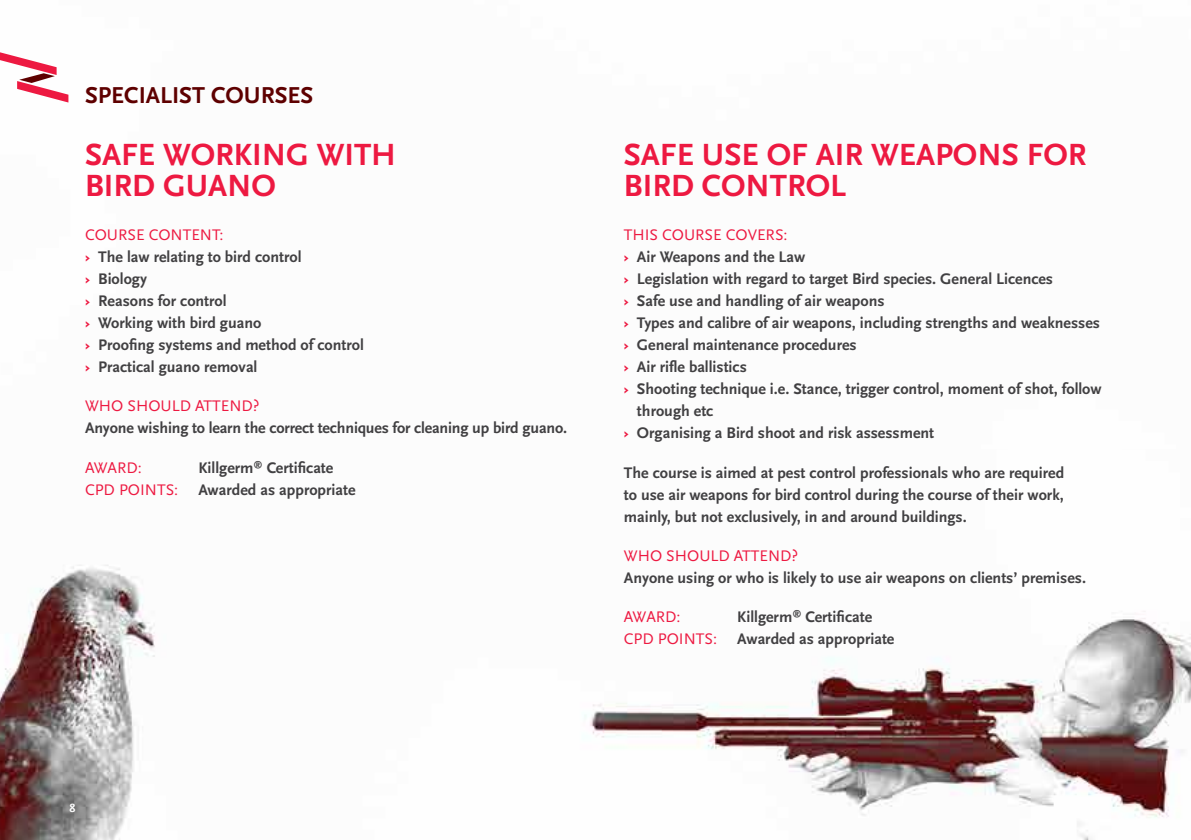
<style>
.page{position:relative;width:1191px;height:840px;background:#fff}
.page>*{position:absolute;margin:0;border:0;box-sizing:border-box;transform-origin:0 0}
.t1{font:700 32px/30px "Scala Sans";color:#ed1941}
.t2{font:700 24px "Scala Sans";color:#5e0000}
.t3{font:700 16px/22px "Scala Sans";color:#414042}
.t4{font:16px "Scala Sans";color:#ed1941}
.t5{font:700 12px "Scala Sans";color:#fff}
.s1{font-weight:400;color:#ed1941}
.s2{color:#ed1941}
</style>
<div class="page">
<img style="left:0;top:565px;width:1191px;height:274px">
<svg style="left:0;top:52px;width:68px;height:50px"></svg>
<h2 class="t2" style="left:85px;top:82px;width:230px">SPECIALIST COURSES</h2>
<h1 class="t1" style="left:85px;top:141px;width:312px">SAFE WORKING WITH<br>BIRD GUANO</h1>
<p class="t3" style="left:85px;top:224px;width:280px"><span class="s1">COURSE CONTENT:<br></span><span class="s2">›</span> The law relating to bird control<br><span class="s2">›</span> Biology<br><span class="s2">›</span> Reasons for control<br><span class="s2">›</span> Working with bird guano<br><span class="s2">›</span> Proofing systems and method of control <span class="s2">›</span> Practical guano removal</p>
<p class="t4" style="left:85px;top:397px;width:176px">WHO SHOULD ATTEND?</p>
<p class="t3" style="left:85px;top:417px;width:483px">Anyone wishing to learn the correct techniques for cleaning up bird guano.</p>
<p class="t4" style="left:85px;top:458px;width:58px">AWARD:</p>
<p class="t3" style="left:198px;top:456px;width:136px">Killgerm<sup>®</sup> Certificate</p>
<p class="t4" style="left:85px;top:480px;width:95px">CPD POINTS:</p>
<p class="t3" style="left:198px;top:478px;width:159px">Awarded as appropriate</p>
<h1 class="t1" style="left:624px;top:141px;width:464px">SAFE USE OF AIR WEAPONS FOR<br>BIRD CONTROL</h1>
<p class="t4" style="left:624px;top:226px;width:165px">THIS COURSE COVERS:</p>
<p class="t3" style="left:624px;top:246px;width:183px"><span class="s2">›</span> Air Weapons and the Law</p>
<p class="t3" style="left:624px;top:268px;width:431px"><span class="s2">›</span> Legislation with regard to target Bird species. General Licences</p>
<p class="t3" style="left:624px;top:290px;width:262px"><span class="s2">›</span> Safe use and handling of air weapons</p>
<p class="t3" style="left:624px;top:312px;width:478px"><span class="s2">›</span> Types and calibre of air weapons, including strengths and weaknesses</p>
<p class="t3" style="left:624px;top:334px;width:234px"><span class="s2">›</span> General maintenance procedures</p>
<p class="t3" style="left:624px;top:356px;width:124px"><span class="s2">›</span> Air rifle ballistics</p>
<p class="t3" style="left:624px;top:378px;width:479px"><span class="s2">›</span> Shooting technique i.e. Stance, trigger control, moment of shot, follow</p>
<p class="t3" style="left:637px;top:400px;width:78px">through etc</p>
<p class="t3" style="left:624px;top:422px;width:312px"><span class="s2">›</span> Organising a Bird shoot and risk assessment</p>
<p class="t3" style="left:624px;top:461px;width:442px;text-align:justify">The course is aimed at pest control professionals who are required to use air weapons for bird control during the course of their work, mainly, but not exclusively, in and around buildings.</p>
<p class="t4" style="left:624px;top:546px;width:176px">WHO SHOULD ATTEND?</p>
<p class="t3" style="left:624px;top:566px;width:464px">Anyone using or who is likely to use air weapons on clients’ premises.</p>
<p class="t4" style="left:624px;top:607px;width:58px">AWARD:</p>
<p class="t3" style="left:737px;top:605px;width:136px">Killgerm<sup>®</sup> Certificate</p>
<p class="t4" style="left:624px;top:629px;width:95px">CPD POINTS:</p>
<p class="t3" style="left:737px;top:627px;width:159px">Awarded as appropriate</p>
<p class="t5" style="left:69px;top:800px;width:7px">8</p>
</div>
